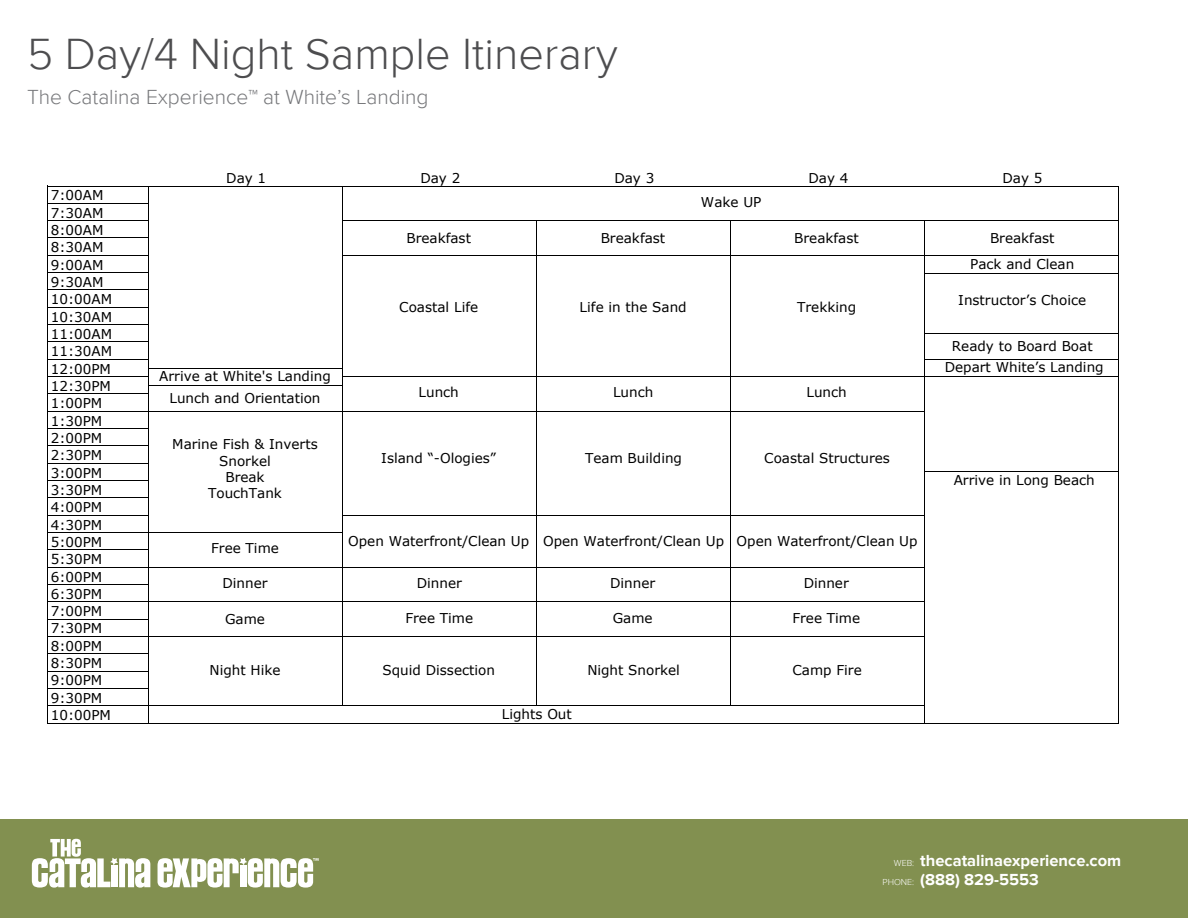
<style>
.page{position:relative;width:1188px;height:918px;background:#fff}
.page>*{position:absolute;margin:0;border:0;box-sizing:border-box;transform-origin:0 0}
.t1{font:300 45px "Proxima Nova";color:#4d4d4f}
.t2{font:300 21px "Proxima Nova";color:#77787b}
.t3{font:700 16.5px/19.8px "Proxima Nova";color:#fff}
.t4{font:13.5px/17.4px "Verdana";color:#000;text-align:center}
.s1{font-weight:300;font-size:9px}
</style>
<div class="page">
<div style="left:1px;top:820px;width:1187px;height:98px;background:#829050"></div>
<svg style="left:32px;top:839px;width:118px;height:49px"></svg>
<svg style="left:158px;top:858px;width:161px;height:30px"></svg>
<hr style="left:47px;top:203px;width:101px;height:1px;background:#000">
<hr style="left:47px;top:220px;width:101px;height:1px;background:#000">
<hr style="left:47px;top:255px;width:101px;height:1px;background:#000">
<hr style="left:47px;top:307px;width:101px;height:1px;background:#000">
<hr style="left:47px;top:341px;width:101px;height:1px;background:#000">
<hr style="left:47px;top:376px;width:101px;height:1px;background:#000">
<hr style="left:47px;top:445px;width:101px;height:1px;background:#000">
<hr style="left:47px;top:497px;width:101px;height:1px;background:#000">
<hr style="left:342px;top:187px;width:1px;height:518px;background:#000">
<hr style="left:536px;top:221px;width:1px;height:484px;background:#000">
<hr style="left:730px;top:221px;width:1px;height:485px;background:#000">
<hr style="left:47px;top:186px;width:1px;height:538px;background:#000">
<hr style="left:148px;top:187px;width:1px;height:537px;background:#000">
<hr style="left:1118px;top:187px;width:1px;height:537px;background:#000">
<hr style="left:924px;top:221px;width:1px;height:503px;background:#000">
<hr style="left:47px;top:186px;width:1072px;height:1px;background:#000">
<hr style="left:343px;top:220px;width:776px;height:1px;background:#000">
<hr style="left:47px;top:238px;width:101px;height:1px;background:#000">
<hr style="left:343px;top:255px;width:776px;height:1px;background:#000">
<hr style="left:47px;top:272px;width:101px;height:1px;background:#000">
<hr style="left:47px;top:289px;width:101px;height:1px;background:#000">
<hr style="left:47px;top:324px;width:101px;height:1px;background:#000">
<hr style="left:925px;top:273px;width:194px;height:1px;background:#000">
<hr style="left:924px;top:333px;width:194px;height:1px;background:#000">
<hr style="left:924px;top:359px;width:194px;height:1px;background:#000">
<hr style="left:924px;top:471px;width:194px;height:1px;background:#000">
<hr style="left:47px;top:359px;width:101px;height:1px;background:#000">
<hr style="left:47px;top:393px;width:101px;height:1px;background:#000">
<hr style="left:47px;top:411px;width:877px;height:1px;background:#000">
<hr style="left:47px;top:428px;width:101px;height:1px;background:#000">
<hr style="left:47px;top:463px;width:101px;height:1px;background:#000">
<hr style="left:47px;top:480px;width:101px;height:1px;background:#000">
<hr style="left:47px;top:515px;width:101px;height:1px;background:#000">
<hr style="left:47px;top:532px;width:295px;height:1px;background:#000">
<hr style="left:47px;top:549px;width:101px;height:1px;background:#000">
<hr style="left:47px;top:567px;width:877px;height:1px;background:#000">
<hr style="left:47px;top:584px;width:101px;height:1px;background:#000">
<hr style="left:47px;top:601px;width:877px;height:1px;background:#000">
<hr style="left:47px;top:619px;width:101px;height:1px;background:#000">
<hr style="left:47px;top:636px;width:877px;height:1px;background:#000">
<hr style="left:47px;top:653px;width:101px;height:1px;background:#000">
<hr style="left:47px;top:671px;width:101px;height:1px;background:#000">
<hr style="left:47px;top:688px;width:101px;height:1px;background:#000">
<hr style="left:47px;top:705px;width:878px;height:1px;background:#000">
<hr style="left:47px;top:723px;width:1072px;height:1px;background:#000">
<hr style="left:148px;top:368px;width:194px;height:1px;background:#000">
<hr style="left:342px;top:376px;width:776px;height:1px;background:#000">
<hr style="left:342px;top:515px;width:582px;height:1px;background:#000">
<hr style="left:148px;top:385px;width:194px;height:1px;background:#000">
<h1 class="t1" style="left:27px;top:28px;width:592px">5 Day/4 Night Sample Itinerary</h1>
<h2 class="t2" style="left:27px;top:85px;width:403px">The Catalina Experience™ at White’s Landing</h2>
<p class="t4" style="left:51px;top:187px;width:63px;text-align:left">7:00AM<br>7:30AM<br>8:00AM<br>8:30AM<br>9:00AM<br>9:30AM<br>10:00AM<br>10:30AM<br>11:00AM<br>11:30AM<br>12:00PM<br>12:30PM<br>1:00PM<br>1:30PM<br>2:00PM<br>2:30PM<br>3:00PM<br>3:30PM<br>4:00PM<br>4:30PM<br>5:00PM<br>5:30PM<br>6:00PM<br>6:30PM<br>7:00PM<br>7:30PM<br>8:00PM<br>8:30PM<br>9:00PM<br>9:30PM<br>10:00PM</p>
<p class="t4" style="left:226px;top:170px;width:41px">Day 1</p>
<p class="t4" style="left:420px;top:170px;width:41px">Day 2</p>
<p class="t4" style="left:614px;top:170px;width:41px">Day 3</p>
<p class="t4" style="left:808px;top:170px;width:41px">Day 4</p>
<p class="t4" style="left:1002px;top:170px;width:41px">Day 5</p>
<p class="t4" style="left:159px;top:366px;width:173px;line-height:21.1px">Arrive at White's Landing<br>Lunch and Orientation</p>
<p class="t4" style="left:172px;top:437px;width:147px;line-height:16.2px">Marine Fish &amp; Inverts<br>Snorkel<br>Break<br>TouchTank</p>
<p class="t4" style="left:701px;top:194px;width:62px">Wake UP</p>
<p class="t4" style="left:406px;top:229px;width:66px">Breakfast</p>
<p class="t4" style="left:601px;top:229px;width:66px">Breakfast</p>
<p class="t4" style="left:399px;top:299px;width:80px">Coastal Life</p>
<p class="t4" style="left:580px;top:299px;width:109px">Life in the Sand</p>
<p class="t4" style="left:794px;top:229px;width:66px">Breakfast</p>
<p class="t4" style="left:970px;top:225px;width:105px;line-height:26.1px">Breakfast<br>Pack and Clean</p>
<p class="t4" style="left:958px;top:292px;width:129px">Instructor’s Choice</p>
<p class="t4" style="left:945px;top:336px;width:160px;line-height:21px">Ready to Board Boat<br>Depart White’s Landing</p>
<p class="t4" style="left:797px;top:299px;width:60px">Trekking</p>
<p class="t4" style="left:419px;top:384px;width:42px">Lunch</p>
<p class="t4" style="left:613px;top:384px;width:42px">Lunch</p>
<p class="t4" style="left:807px;top:384px;width:42px">Lunch</p>
<p class="t4" style="left:381px;top:449px;width:116px">Island “-Ologies”</p>
<p class="t4" style="left:585px;top:449px;width:98px">Team Building</p>
<p class="t4" style="left:764px;top:449px;width:127px">Coastal Structures</p>
<p class="t4" style="left:954px;top:472px;width:143px">Arrive in Long Beach</p>
<p class="t4" style="left:348px;top:532px;width:377px">Open Waterfront/Clean Up Open Waterfront/Clean Up</p>
<p class="t4" style="left:211px;top:540px;width:69px">Free Time</p>
<p class="t4" style="left:222px;top:575px;width:47px">Dinner</p>
<p class="t4" style="left:417px;top:575px;width:47px">Dinner</p>
<p class="t4" style="left:610px;top:575px;width:47px">Dinner</p>
<p class="t4" style="left:225px;top:610px;width:41px">Game</p>
<p class="t4" style="left:405px;top:610px;width:69px">Free Time</p>
<p class="t4" style="left:613px;top:610px;width:41px">Game</p>
<p class="t4" style="left:737px;top:532px;width:183px">Open Waterfront/Clean Up</p>
<p class="t4" style="left:804px;top:575px;width:47px">Dinner</p>
<p class="t4" style="left:792px;top:610px;width:69px">Free Time</p>
<p class="t4" style="left:210px;top:661px;width:72px">Night Hike</p>
<p class="t4" style="left:383px;top:661px;width:114px">Squid Dissection</p>
<p class="t4" style="left:587px;top:661px;width:94px">Night Snorkel</p>
<p class="t4" style="left:502px;top:705px;width:71px">Lights Out</p>
<p class="t4" style="left:792px;top:661px;width:71px">Camp Fire</p>
<p class="t3" style="left:883px;top:851px;width:240px;text-indent:11px"><span class="s1">WEB:</span> thecatalinaexperience.com<br><span class="s1">PHONE:</span> (888) 829-5553</p>
</div>
